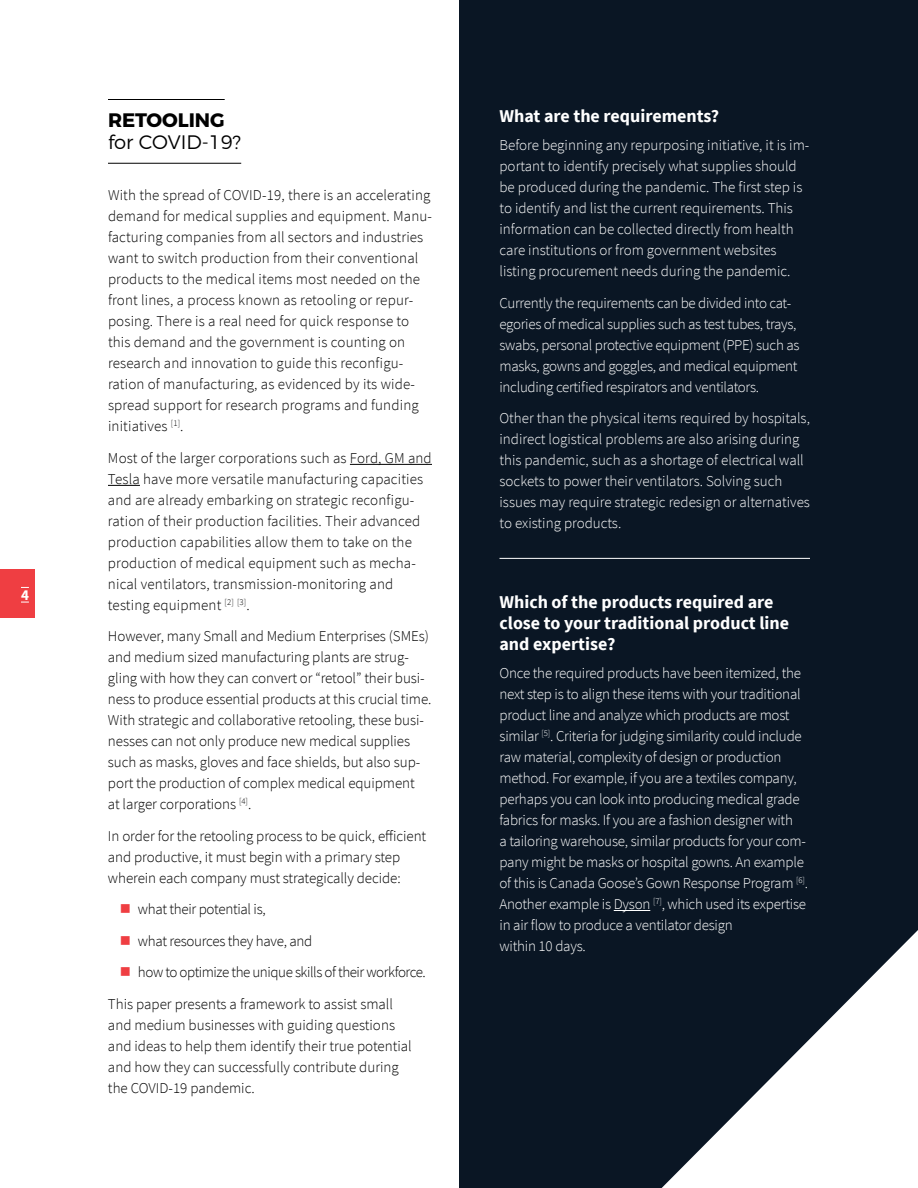
<style>
.page{position:relative;width:918px;height:1188px;background:#fff}
.page>*{position:absolute;margin:0;border:0;box-sizing:border-box;transform-origin:0 0}
.t1{font:300 19.5px "Montserrat";color:#000}
.t2{font:700 19.5px "Montserrat";color:#000}
.t3{font:700 18px/21px "Source Sans Pro";color:#fff}
.t4{font:300 15px/21px "Source Sans Pro";color:#000}
.t5{font:300 15px/21px "Source Sans Pro";letter-spacing:-.015em;color:#fff}
.t6{font:300 15px "Source Sans Pro";letter-spacing:-.02em;color:#000}
.t7{font:300 15px "Source Sans Pro";letter-spacing:-.03em;color:#000}
.t8{font:700 15px "Source Sans Pro";color:#fff}
</style>
<div class="page">
<div style="left:459px;top:0;width:458px;height:1188px;background:#0a1624"></div>
<hr style="left:917px;top:0;width:1px;height:932px;background:#e6e7e8">
<hr style="left:108px;top:99px;width:117px;height:1px;background:#000">
<hr style="left:108px;top:163px;width:133px;height:1px;background:#000">
<hr style="left:350px;top:464px;width:82px;height:1px;background:#000">
<hr style="left:108px;top:485px;width:32px;height:1px;background:#000">
<hr style="left:614px;top:910px;width:36px;height:1px;background:#fff">
<hr style="left:500px;top:558px;width:310px;height:1px;background:#fff">
<div style="left:0;top:570px;width:35px;height:48px;background:#ef3e42"></div>
<p class="t8" style="left:21px;top:584px;width:9px">4</p>
<h1 class="t2" style="left:108px;top:108px;width:118px">RETOOLING</h1>
<h1 class="t1" style="left:108px;top:131px;width:135px">for COVID-19?</h1>
<p class="t4" style="left:108px;top:185px;width:324px">With the spread of COVID-19, there is an accelerating demand for medical supplies and equipment. Manu&shy;facturing companies from all sectors and industries want to switch production from their conventional products to the medical items most needed on the front lines, a process known as retooling or repur&shy;posing. There is a real need for quick response to this demand and the government is counting on research and innovation to guide this reconfigu&shy;ration of manufacturing, as evidenced by its wide&shy;spread support for research programs and funding initiatives <sup>[1]</sup>.</p>
<p class="t4" style="left:108px;top:447px;width:325px">Most of the larger corporations such as Ford, GM and Tesla have more versatile manufacturing capacities and are already embarking on strategic reconfigu&shy;ration of their production facilities. Their advanced production capabilities allow them to take on the production of medical equipment such as mecha&shy;nical ventilators, transmission-monitoring and testing equipment <sup>[2]</sup> <sup>[3]</sup>.</p>
<p class="t4" style="left:108px;top:626px;width:325px">However, many Small and Medium Enterprises (SMEs) and medium sized manufacturing plants are strug&shy;gling with how they can convert or “retool” their busi&shy;ness to produce essential products at this crucial time.<br>With strategic and collaborative retooling, these busi&shy;nesses can not only produce new medical supplies such as masks, gloves and face shields, but also sup&shy;port the production of complex medical equipment<br>at larger corporations <sup>[4]</sup>.</p>
<p class="t4" style="left:108px;top:825px;width:320px">In order for the retooling process to be quick, efficient and productive, it must begin with a primary step wherein each company must strategically decide:</p>
<p class="t6" style="left:138px;top:900px;width:129px">what their potential is,</p>
<p class="t6" style="left:138px;top:932px;width:176px">what resources they have, and</p>
<p class="t7" style="left:138px;top:963px;width:289px">how to optimize the unique skills of their workforce.</p>
<p class="t4" style="left:108px;top:993px;width:287px">This paper presents a framework to assist small</p>
<p class="t4" style="left:108px;top:1014px;width:305px">and medium businesses with guiding questions and ideas to help them identify their true potential and how they can successfully contribute during the COVID-19 pandemic.</p>
<p class="t3" style="left:500px;top:105px;width:221px">What are the requirements?</p>
<p class="t5" style="left:500px;top:135px;width:311px">Before beginning any repurposing initiative, it is im&shy;portant to identify precisely what supplies should be produced during the pandemic. The first step is to identify and list the current requirements. This information can be collected directly from health care institutions or from government websites listing procurement needs during the pandemic.</p>
<p class="t5" style="left:500px;top:292px;width:302px">Currently the requirements can be divided into cat&shy;egories of medical supplies such as test tubes, trays, swabs, personal protective equipment (PPE) such as masks, gowns and goggles, and medical equipment including certified respirators and ventilators.</p>
<p class="t5" style="left:500px;top:408px;width:312px">Other than the physical items required by hospitals, indirect logistical problems are also arising during this pandemic, such as a shortage of electrical wall sockets to power their ventilators. Solving such issues may require strategic redesign or alternatives to existing products.</p>
<p class="t3" style="left:500px;top:591px;width:291px">Which of the products required are close to your traditional product line and expertise?</p>
<p class="t5" style="left:500px;top:663px;width:310px">Once the required products have been itemized, the next step is to align these items with your traditional product line and analyze which products are most similar <sup>[5]</sup>. Criteria for judging similarity could include raw material, complexity of design or production method. For example, if you are a textiles company, perhaps you can look into producing medical grade fabrics for masks. If you are a fashion designer with<br>a tailoring warehouse, similar products for your com&shy;pany might be masks or hospital gowns. An example of this is Canada Goose’s Gown Response Program <sup>[6]</sup>.<br>Another example is Dyson <sup>[7]</sup>, which used its expertise in air flow to produce a ventilator design<br>within 10 days.</p>
</div>
